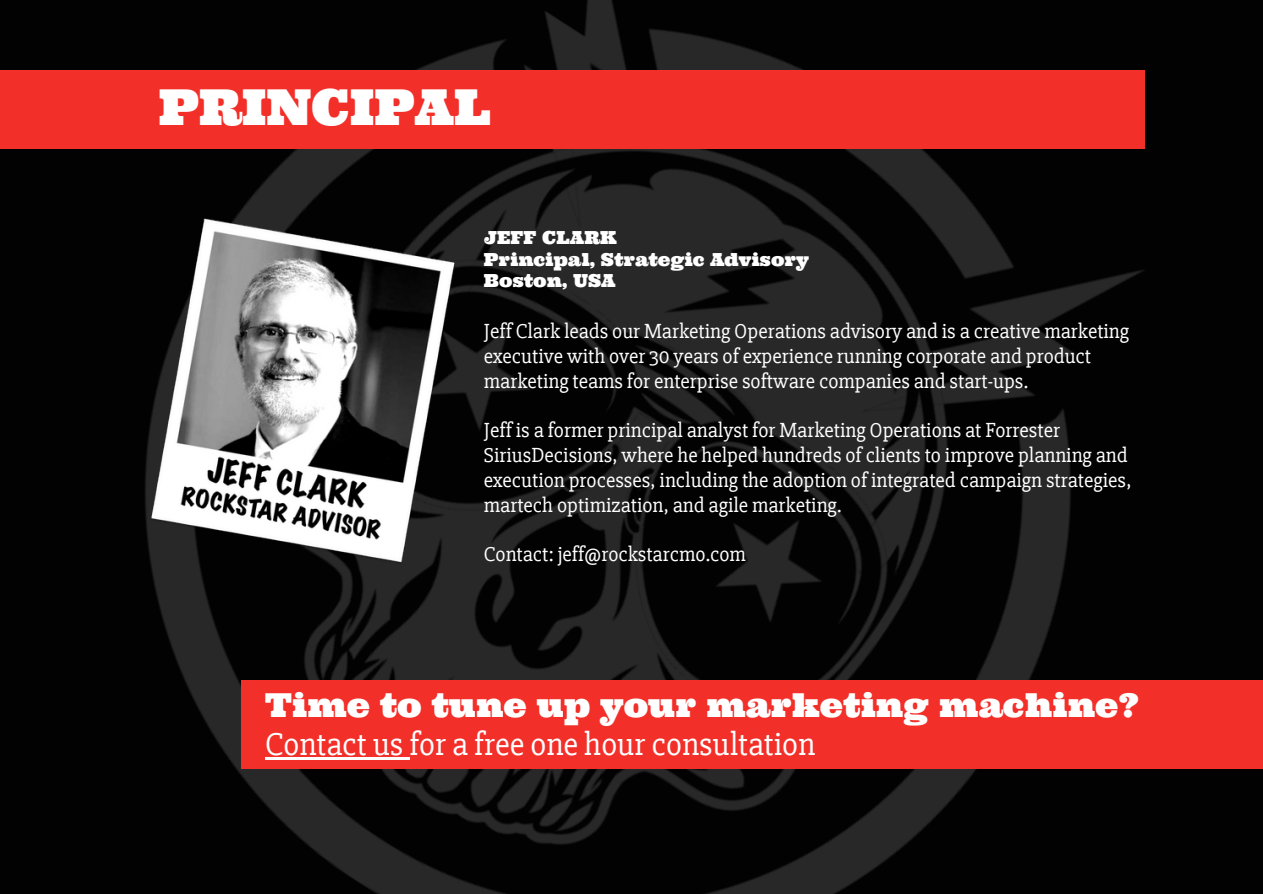
<style>
.page{position:relative;width:1263px;height:894px;background:#fff}
.page>*{position:absolute;margin:0;border:0;box-sizing:border-box;transform-origin:0 0}
.t1{font:49.5px "Ultra";color:#fff}
.t2{font:33px "Slabo 27 px";color:#fff}
.t3{font:33px "Ultra";color:#fff}
.t4{font:21px/24.8px "Slabo 27 px";color:#fff}
.t5{font:18px/21.3px "Ultra";color:#fff}
</style>
<div class="page">
<img style="left:0;top:0;width:1263px;height:893px">
<img style="left:147px;top:213px;width:313px;height:354px">
<div style="left:0;top:70px;width:1144px;height:78px;background:#f22f29"></div>
<div style="left:242px;top:679px;width:1021px;height:89px;background:#f22f29"></div>
<hr style="left:265px;top:757px;width:145px;height:2px;background:#fff">
<h1 class="t1" style="left:159px;top:75px;width:334px">PRINCIPAL</h1>
<p class="t5" style="left:484px;top:227px;width:326px">JEFF CLARK<br>Principal, Strategic Advisory<br>Boston, USA</p>
<p class="t4" style="left:484px;top:319px;width:647px">Jeff Clark leads our Marketing Operations advisory and is a creative marketing executive with over 30 years of experience running corporate and product marketing teams for enterprise software companies and start-ups.</p>
<p class="t4" style="left:484px;top:418px;width:649px">Jeff is a former principal analyst for Marketing Operations at Forrester SiriusDecisions, where he helped hundreds of clients to improve planning and execution processes, including the adoption of integrated campaign strategies, martech optimization, and agile marketing.</p>
<p class="t4" style="left:484px;top:542px;width:263px">Contact: jeff@rockstarcmo.com</p>
<h2 class="t3" style="left:265px;top:683px;width:876px">Time to tune up your marketing machine?</h2>
<h2 class="t2" style="left:265px;top:724px;width:551px">Contact us for a free one hour consultation</h2>
</div>
